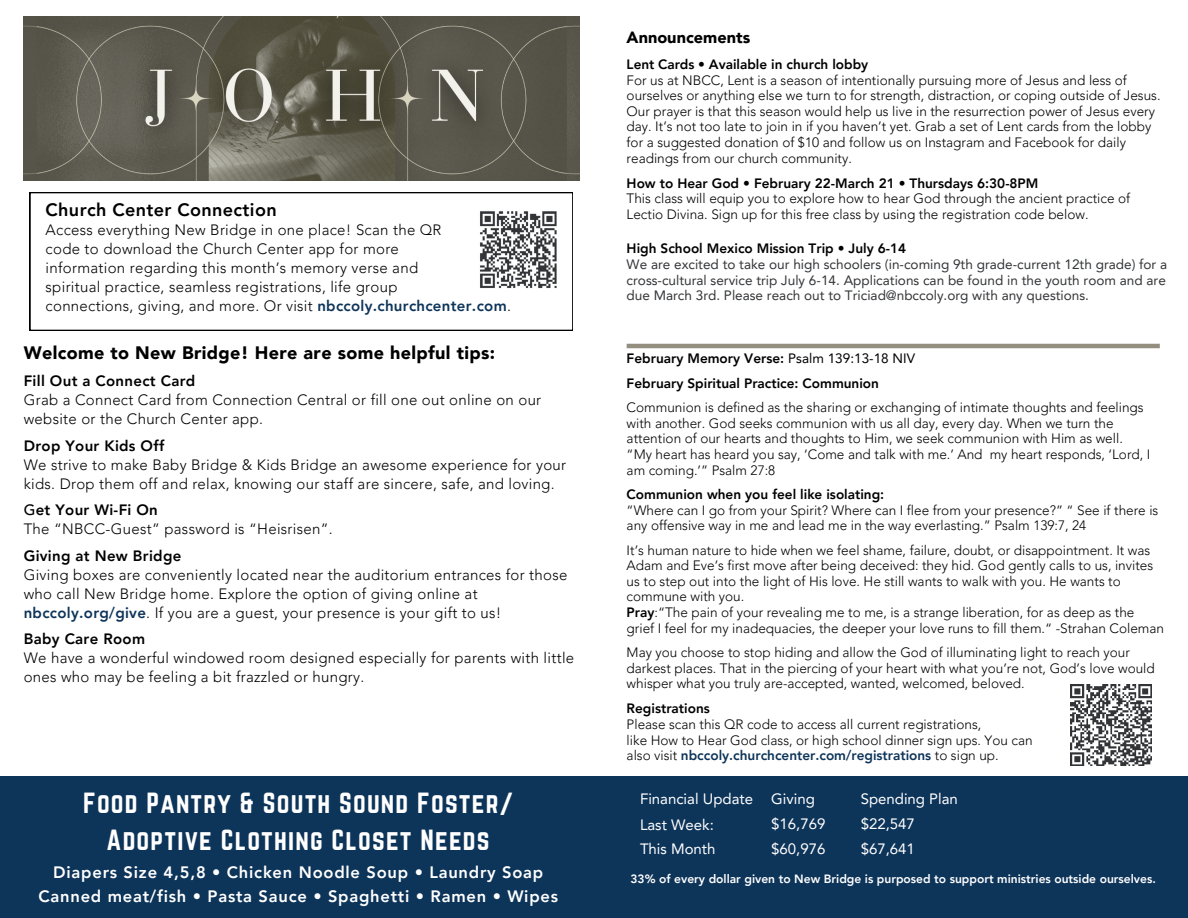
<style>
.page{position:relative;width:1188px;height:918px;background:#fff}
.page>*{position:absolute;margin:0;border:0;box-sizing:border-box;transform-origin:0 0}
.t1{font:25.5px/36.8px "Norwester";letter-spacing:.045em;color:#fff;text-align:center}
.t2{font:900 18px "Avenir LT Pro";letter-spacing:.02em;color:#000}
.t3{font:800 18px "Avenir LT Pro";letter-spacing:.02em;color:#000}
.t4{font:800 16.5px/23.7px "Avenir LT Pro";letter-spacing:.045em;color:#fff;text-align:center}
.t5{font:900 16.35px "Avenir LT Pro";color:#000}
.t6{font:300 15px/19px "Avenir LT Pro";letter-spacing:.02em;color:#000}
.t7{font:15px "Avenir LT Pro";color:#fff}
.t8{font:300 13.5px/15.6px "Avenir LT Pro";color:#000}
.t9{font:13.5px/15.6px "Avenir LT Pro";color:#333538}
.t10{font:800 13.5px/24.3px "Avenir LT Pro";color:#000}
.t11{font:800 12px "Avenir LT Pro";color:#fff}
.s1{font-weight:800;color:#0d3459}
.s2{font-weight:800}
.s3{font-weight:500}
.s4{font-weight:800;color:#000}
.s5{font-weight:400}
.s6{font-weight:300}
</style>
<div class="page">
<img style="left:24px;top:16px;width:556px;height:165px">
<div style="left:0;top:776px;width:1188px;height:142px;background:#0d3459"></div>
<svg style="left:30px;top:192px;width:543px;height:139px"></svg>
<img style="left:479px;top:210px;width:79px;height:80px">
<img style="left:1070px;top:685px;width:81px;height:81px">
<hr style="left:627px;top:344px;width:533px;height:4px;background:#938e7d">
<p class="t3" style="left:46px;top:202px;width:233px">Church Center Connection</p>
<p class="t6" style="left:46px;top:221px;width:467px">Access everything New Bridge in one place! Scan the QR<br>code to download the Church Center app for more<br>information regarding this month’s memory verse and<br>spiritual practice, seamless registrations, life group<br>connections, giving, and more. Or visit <span class="s1">nbccoly.churchcenter.com</span>.</p>
<h4 class="t2" style="left:24px;top:345px;width:473px">Welcome to New Bridge! Here are some helpful tips:</h4>
<h4 class="t6" style="left:24px;top:373px;width:519px"><span class="s2">Fill Out a Connect Card<br></span>Grab a Connect Card from Connection Central or fill one out online on our website or the Church Center app.</h4>
<h4 class="t6" style="left:24px;top:437px;width:544px"><span class="s2">Drop Your Kids Off<br></span>We strive to make Baby Bridge &amp; Kids Bridge an awesome experience for your kids. Drop them off and relax, knowing our staff are sincere, safe, and loving.</h4>
<h4 class="t6" style="left:24px;top:502px;width:310px"><span class="s3">G</span><span class="s2">et Your Wi-Fi On<br></span>The “NBCC-Guest” password is “Heisrisen”.</h4>
<h3 class="t6" style="left:24px;top:547px;width:545px"><span class="s2">Giving at New Bridge<br></span>Giving boxes are conveniently located near the auditorium entrances for those who call New Bridge home. Explore the option of giving online at <span class="s1">nbccoly.org/give</span>. If you are a guest, your presence is your gift to us!</h3>
<h4 class="t6" style="left:24px;top:631px;width:552px"><span class="s2">Baby Care Room<br></span>We have a wonderful windowed room designed especially for parents with little ones who may be feeling a bit frazzled or hungry.</h4>
<p class="t1" style="left:83px;top:785px;width:432px">Food Pantry &amp; South Sound Foster/<br>Adoptive Clothing Closet Needs</p>
<p class="t4" style="left:39px;top:862px;width:521px">Diapers Size 4,5,8 • Chicken Noodle Soup • Laundry Soap<br>Canned meat/fish • Pasta Sauce • Spaghetti • Ramen • Wipes</p>
<h4 class="t5" style="left:627px;top:31px;width:125px">Announcements</h4>
<h4 class="t8" style="left:627px;top:58px;width:535px"><span class="s2">Lent Cards</span> • <span class="s2">Available in church lobby<br></span>For us at NBCC, Lent is a season of intentionally pursuing more of Jesus and less of ourselves or anything else we turn to for strength, distraction, or coping outside of Jesus.<br>Our prayer is that this season would help us live in the resurrection power of Jesus every day. It’s not too late to join in if you haven’t yet. Grab a set of Lent cards from the lobby for a suggested donation of $10 and follow us on Instagram and Facebook for daily readings from our church community.</h4>
<h4 class="t8" style="left:627px;top:176px;width:505px"><span class="s2">How to Hear God • February 22-March 21 • Thursdays 6:30-8PM<br></span>This class will equip you to explore how to hear God through the ancient practice of<br>Lectio Divina. Sign up for this free class by using the registration code below.</h4>
<h4 class="t9" style="left:627px;top:242px;width:542px"><span class="s4">High School Mexico Mission Trip • July 6-14<br></span>We are excited to take our high schoolers (in-coming 9th grade-current 12th grade) for a cross-cultural service trip July 6-14. Applications can be found in the youth room and are due March 3rd. Please reach out to Triciad@nbccoly.org with any questions.</h4>
<p class="t10" style="left:627px;top:347px;width:290px">February Memory Verse: <span class="s5">Psalm 139:13-18 NIV</span></p>
<p class="t10" style="left:627px;top:372px;width:254px">February Spiritual Practice: Communion</p>
<h4 class="t8" style="left:627px;top:401px;width:525px">Communion is defined as the sharing or exchanging of intimate thoughts and feelings with another. God seeks communion with us all day, every day. When we turn the attention of our hearts and thoughts to Him, we seek communion with Him as well. “My heart has heard you say, ‘Come and talk with me.’ And my heart responds, ‘Lord, I</h4>
<p class="t10" style="left:627px;top:459px;width:259px"><span class="s6">am coming.’” Psalm 27:8<br></span>Communion when you feel like isolating:</p>
<p class="t8" style="left:627px;top:503px;width:533px">“Where can I go from your Spirit? Where can I flee from your presence?” “ See if there is any offensive way in me and lead me in the way everlasting.” Psalm 139:7, 24</p>
<p class="t8" style="left:627px;top:543px;width:528px">It’s human nature to hide when we feel shame, failure, doubt, or disappointment. It was<br>Adam and Eve’s first move after being deceived: they hid. God gently calls to us, invites</p>
<h2 class="t8" style="left:627px;top:575px;width:539px">us to step out into the light of His love. He still wants to walk with you. He wants to commune with you.<br><span class="s2">Pray</span>:“The pain of your revealing me to me, is a strange liberation, for as deep as the grief I feel for my inadequacies, the deeper your love runs to fill them.“ -Strahan Coleman</h2>
<h2 class="t8" style="left:627px;top:646px;width:530px">May you choose to stop hiding and allow the God of illuminating light to reach your darkest places. That in the piercing of your heart with what you’re not, God’s love would whisper what you truly are-accepted, wanted, welcomed, beloved.</h2>
<h4 class="t8" style="left:627px;top:702px;width:407px"><span class="s2">Registrations<br></span>Please scan this QR code to access all current registrations,<br>like How to Hear God class, or high school dinner sign ups. You can also visit <span class="s1">nbccoly.churchcenter.com/registrations</span> to sign up.</h4>
<h4 class="t7" style="left:640px;top:793px;width:115px">Financial Update</h4>
<h4 class="t7" style="left:771px;top:793px;width:45px">Giving</h4>
<h1 class="t7" style="left:861px;top:793px;width:99px">Spending Plan</h1>
<h2 class="t7" style="left:640px;top:818px;width:75px">Last Week:</h2>
<p class="t7" style="left:771px;top:817px;width:56px">$16,769</p>
<p class="t7" style="left:861px;top:817px;width:56px">$22,547</p>
<p class="t7" style="left:640px;top:842px;width:77px">This Month</p>
<p class="t7" style="left:771px;top:842px;width:56px">$60,976</p>
<p class="t7" style="left:861px;top:842px;width:56px">$67,641</p>
<p class="t11" style="left:630px;top:874px;width:527px">33% of every dollar given to New Bridge is purposed to support ministries outside ourselves.</p>
</div>
